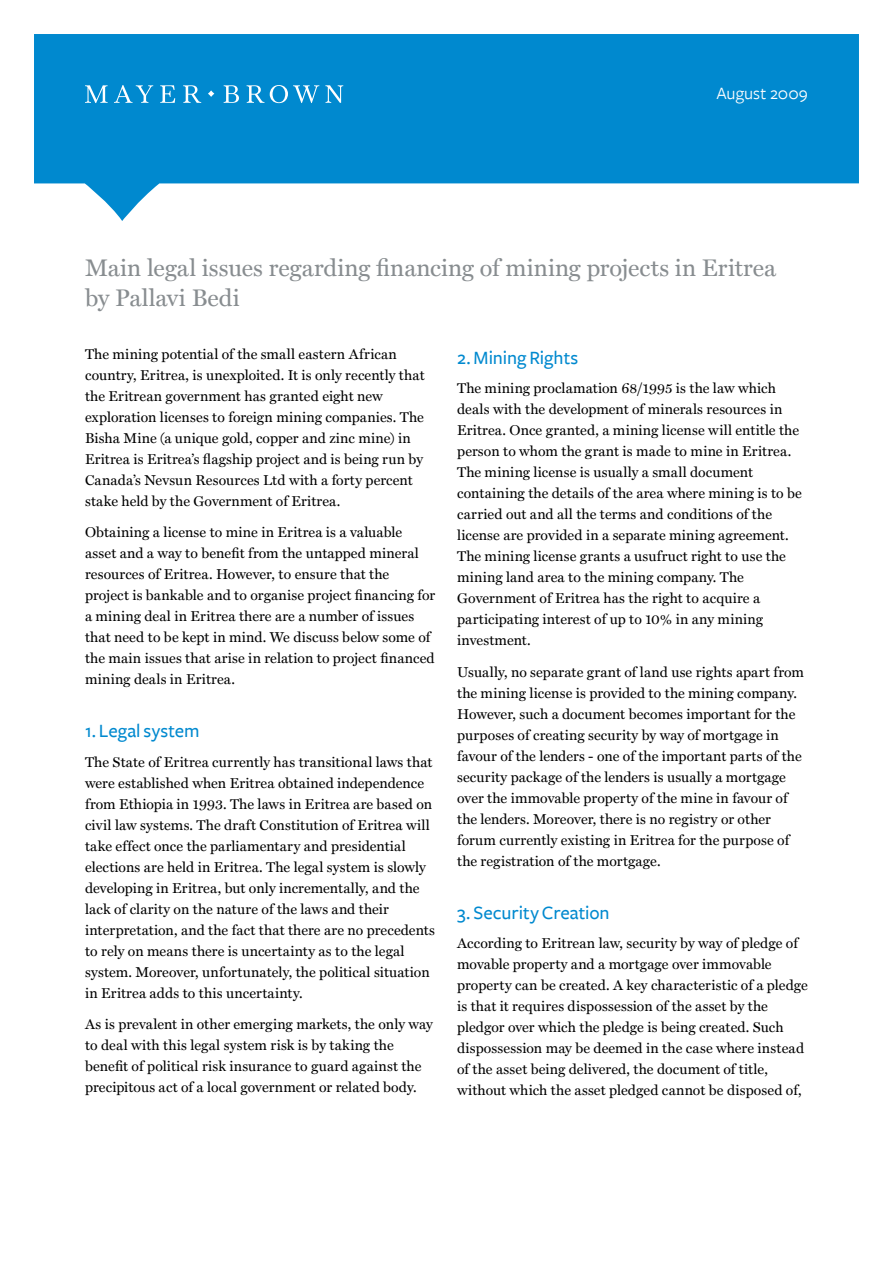
<style>
.page{position:relative;width:893px;height:1263px;background:#fff}
.page>*{position:absolute;margin:0;border:0;box-sizing:border-box;transform-origin:0 0}
.t1{font:24px/30px "Miller Text";color:#888d90}
.t2{font:500 19.5px "Freight Sans";color:#0089cf}
.t3{font:18px "Freight Sans";color:#fff}
.t4{font:14.25px/21px "Miller Text";letter-spacing:.01em;color:#000}
</style>
<div class="page">
<svg style="left:34px;top:34px;width:825px;height:187px;fill:#0089cf"></svg>
<svg style="left:85px;top:85px;width:258px;height:18px;background:#38a2d9"></svg>
<p class="t3" style="left:716px;top:84px;width:93px">August 2009</p>
<h1 class="t1" style="left:85px;top:253px;width:692px">Main legal issues regarding financing of mining projects in Eritrea by Pallavi Bedi</h1>
<p class="t4" style="left:85px;top:343px;width:341px">The mining potential of the small eastern African country, Eritrea, is unexploited. It is only recently that the Eritrean government has granted eight new exploration licenses to foreign mining companies. The Bisha Mine (a unique gold, copper and zinc mine) in Eritrea is Eritrea’s flagship project and is being run by Canada’s Nevsun Resources Ltd with a forty percent stake held by the Government of Eritrea.</p>
<p class="t4" style="left:85px;top:522px;width:352px">Obtaining a license to mine in Eritrea is a valuable asset and a way to benefit from the untapped mineral resources of Eritrea. However, to ensure that the project is bankable and to organise project financing for a mining deal in Eritrea there are a number of issues that need to be kept in mind. We discuss below some of the main issues that arise in relation to project financed mining deals in Eritrea.</p>
<h2 class="t2" style="left:85px;top:720px;width:116px">1. Legal system</h2>
<p class="t4" style="left:85px;top:751px;width:351px">The State of Eritrea currently has transitional laws that were established when Eritrea obtained independence from Ethiopia in 1993. The laws in Eritrea are based on civil law systems. The draft Constitution of Eritrea will take effect once the parliamentary and presidential elections are held in Eritrea. The legal system is slowly developing in Eritrea, but only incrementally, and the lack of clarity on the nature of the laws and their interpretation, and the fact that there are no precedents to rely on means there is uncertainty as to the legal system. Moreover, unfortunately, the political situation in Eritrea adds to this uncertainty.</p>
<p class="t4" style="left:85px;top:1014px;width:349px">As is prevalent in other emerging markets, the only way to deal with this legal system risk is by taking the benefit of political risk insurance to guard against the precipitous act of a local government or related body.</p>
<h2 class="t2" style="left:457px;top:347px;width:123px">2. Mining Rights</h2>
<p class="t4" style="left:457px;top:378px;width:346px">The mining proclamation 68/1995 is the law which deals with the development of minerals resources in Eritrea. Once granted, a mining license will entitle the person to whom the grant is made to mine in Eritrea.<br>The mining license is usually a small document containing the details of the area where mining is to be carried out and all the terms and conditions of the license are provided in a separate mining agreement.<br>The mining license grants a usufruct right to use the mining land area to the mining company. The Government of Eritrea has the right to acquire a participating interest of up to 10% in any mining investment.</p>
<p class="t4" style="left:457px;top:661px;width:349px">Usually, no separate grant of land use rights apart from the mining license is provided to the mining company.<br>However, such a document becomes important for the purposes of creating security by way of mortgage in favour of the lenders - one of the important parts of the security package of the lenders is usually a mortgage over the immovable property of the mine in favour of the lenders. Moreover, there is no registry or other forum currently existing in Eritrea for the purpose of the registration of the mortgage.</p>
<h2 class="t2" style="left:457px;top:901px;width:154px">3. Security Creation</h2>
<p class="t4" style="left:457px;top:932px;width:352px">According to Eritrean law, security by way of pledge of movable property and a mortgage over immovable property can be created. A key characteristic of a pledge is that it requires dispossession of the asset by the pledgor over which the pledge is being created. Such dispossession may be deemed in the case where instead of the asset being delivered, the document of title, without which the asset pledged cannot be disposed of,</p>
</div>
